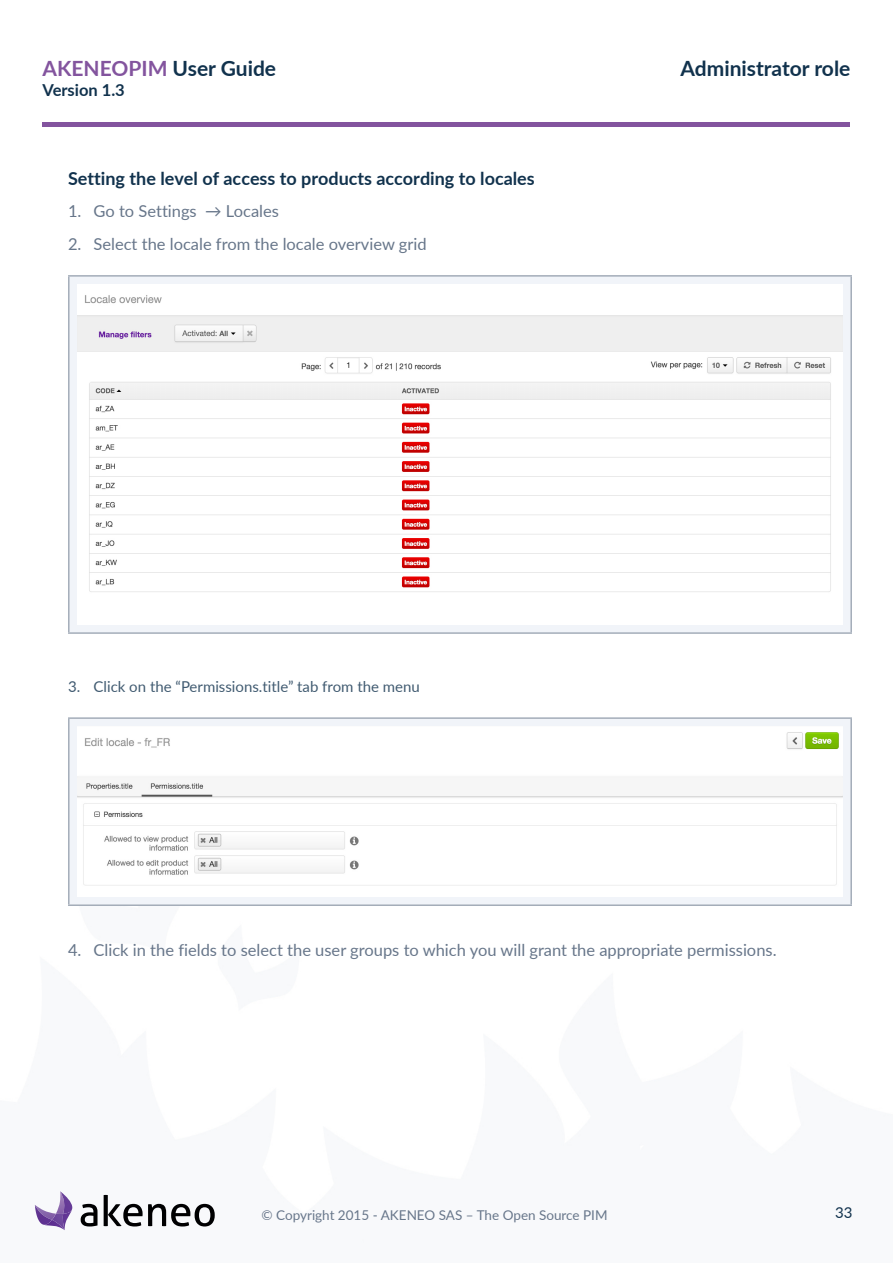
<style>
.page{position:relative;width:893px;height:1263px;background:#fff}
.page>*{position:absolute;margin:0;border:0;box-sizing:border-box;transform-origin:0 0}
.t1{font:700 21px "Lato";color:#83549e}
.t2{font:700 21px "Lato";color:#11324d}
.t3{font:700 18px "Lato";color:#11324d}
.t4{font:16.5px "Lato";color:#67768a}
.t5{font:700 16.5px "Lato";color:#11324d}
.t6{font:15px "Lato";color:#415b71}
.t7{font:15px "Lato";color:#11324d}
.t8{font:13.5px "Lato";color:#67768a}
.s1{color:#11324d}
</style>
<div class="page">
<hr style="left:43px;top:122px;width:807px;height:4px;background:#83549e">
<svg style="left:81px;top:1204px;width:17px;height:22px"></svg>
<svg style="left:104px;top:1195px;width:111px;height:31px"></svg>
<svg style="left:45px;top:1201px;width:17px;height:28px"></svg>
<img style="left:35px;top:1205px;width:17px;height:20px">
<img style="left:62px;top:1214px;width:8px;height:16px">
<img style="left:60px;top:1191px;width:12px;height:23px">
<div style="left:69px;top:276px;width:782px;height:357px;background:#f1f4f9"></div>
<hr style="left:68px;top:275px;width:784px;height:2px;background:#a4adb9">
<hr style="left:68px;top:277px;width:2px;height:355px;background:#a4adb9">
<hr style="left:850px;top:277px;width:2px;height:355px;background:#a4adb9">
<hr style="left:68px;top:632px;width:784px;height:2px;background:#a4adb9">
<img style="left:77px;top:284px;width:766px;height:340px">
<div style="left:69px;top:718px;width:782px;height:187px;background:#f1f4f9"></div>
<hr style="left:68px;top:717px;width:784px;height:2px;background:#a4adb9">
<hr style="left:68px;top:719px;width:2px;height:185px;background:#a4adb9">
<hr style="left:850px;top:719px;width:2px;height:185px;background:#a4adb9">
<hr style="left:68px;top:904px;width:784px;height:2px;background:#a4adb9">
<img style="left:77px;top:727px;width:766px;height:170px">
<p class="t1" style="left:43px;top:53px;width:235px">AKENEOPIM <span class="s1">User Guide</span></p>
<p class="t5" style="left:43px;top:78px;width:84px">Version 1.3</p>
<p class="t3" style="left:68px;top:165px;width:468px">Setting the level of access to products according to locales</p>
<p class="t4" style="left:68px;top:199px;width:212px">1. Go to Settings → Locales</p>
<p class="t4" style="left:68px;top:232px;width:360px">2. Select the locale from the locale overview grid</p>
<p class="t2" style="left:680px;top:53px;width:171px">Administrator role</p>
<p class="t6" style="left:68px;top:676px;width:353px">3. Click on the “Permissions.title” tab from the menu</p>
<p class="t4" style="left:68px;top:938px;width:710px">4. Click in the fields to select the user groups to which you will grant the appropriate permissions.</p>
<p class="t8" style="left:261px;top:1206px;width:348px">© Copyright 2015 - AKENEO SAS – The Open Source PIM</p>
<p class="t7" style="left:835px;top:1202px;width:19px">33</p>
</div>
